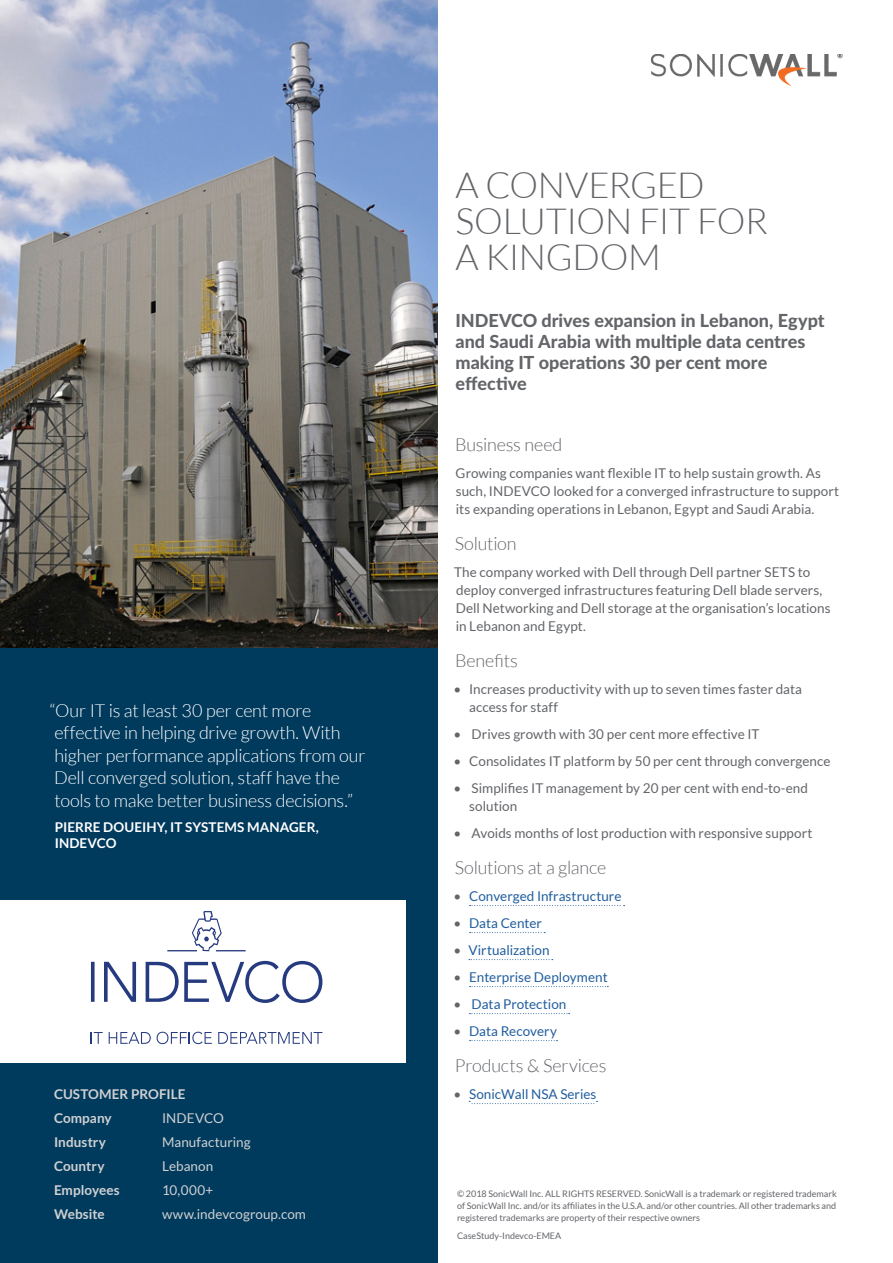
<style>
.page{position:relative;width:893px;height:1263px;background:#fff}
.page>*{position:absolute;margin:0;border:0;box-sizing:border-box;transform-origin:0 0}
.t1{font:300 36px/36px "Lato";letter-spacing:-.015em;color:#636569}
.t2{font:300 18px/22.5px "Lato";letter-spacing:-.015em;color:#fff}
.t3{font:800 18px/21px "Lato";color:#636569}
.t4{font:300 18px "Lato";letter-spacing:-.01em;color:#636569}
.t5{font:13.5px/18px "Lato";letter-spacing:.005em;color:#636569}
.t6{font:13.5px "Lato";color:#215e9e}
.t7{font:13.5px "Lato";letter-spacing:.005em;color:#d0d1d2}
.t8{font:700 13.5px "Lato";letter-spacing:.005em;color:#d0d1d2}
.t9{font:700 13.5px/16.2px "Lato";letter-spacing:.005em;color:#fff}
.t10{font:9px/12px "Lato";color:#636569;text-align:justify}
.s1{color:#636569}
</style>
<div class="page">
<img style="left:651px;top:54px;width:191px;height:32px">
<img style="left:0;top:0;width:437px;height:648px">
<svg style="left:469px;top:905px;width:156px;height:1px"></svg>
<svg style="left:470px;top:932px;width:75px;height:1px"></svg>
<svg style="left:469px;top:959px;width:84px;height:1px"></svg>
<svg style="left:470px;top:986px;width:138px;height:1px"></svg>
<svg style="left:469px;top:1013px;width:101px;height:1px"></svg>
<svg style="left:470px;top:1040px;width:87px;height:1px"></svg>
<svg style="left:469px;top:1101px;width:128px;height:3px"></svg>
<div style="left:0;top:648px;width:437px;height:615px;background:#003a5d"></div>
<div style="left:0;top:900px;width:405px;height:162px;background:#fff"></div>
<svg style="left:91px;top:962px;width:4px;height:40px"></svg>
<svg style="left:104px;top:962px;width:32px;height:40px"></svg>
<svg style="left:146px;top:961px;width:176px;height:42px"></svg>
<svg style="left:167px;top:911px;width:79px;height:40px"></svg>
<svg style="left:91px;top:1032px;width:12px;height:12px"></svg>
<svg style="left:109px;top:1032px;width:42px;height:12px"></svg>
<svg style="left:157px;top:1032px;width:55px;height:12px"></svg>
<svg style="left:218px;top:1032px;width:104px;height:12px"></svg>
<h1 class="t1" style="left:455px;top:167px;width:314px">A CONVERGED<br>SOLUTION FIT FOR<br>A KINGDOM</h1>
<h2 class="t2" style="left:49px;top:699px;width:318px">“Our IT is at least 30 per cent more effective in helping drive growth. With higher performance applications from our Dell converged solution, staff have the tools to make better business decisions.”</h2>
<p class="t9" style="left:55px;top:819px;width:266px">PIERRE DOUEIHY, IT SYSTEMS MANAGER,<br>INDEVCO</p>
<h2 class="t3" style="left:455px;top:309px;width:371px">INDEVCO drives expansion in Lebanon, Egypt and Saudi Arabia with multiple data centres making IT operations 30 per cent more effective</h2>
<h2 class="t4" style="left:455px;top:435px;width:109px">Business need</h2>
<p class="t5" style="left:456px;top:464px;width:385px">Growing companies want flexible IT to help sustain growth. As such, INDEVCO looked for a converged infrastructure to support its expanding operations in Lebanon, Egypt and Saudi Arabia.</p>
<h2 class="t4" style="left:455px;top:534px;width:63px">Solution</h2>
<p class="t5" style="left:454px;top:563px;width:378px">The company worked with Dell through Dell partner SETS to deploy converged infrastructures featuring Dell blade servers, Dell Networking and Dell storage at the organisation’s locations in Lebanon and Egypt.</p>
<h2 class="t4" style="left:455px;top:651px;width:64px">Benefits</h2>
<p class="t5" style="left:469px;top:680px;width:334px;text-indent:-15px">• Increases productivity with up to seven times faster data access for staff</p>
<p class="t5" style="left:454px;top:725px;width:307px">• Drives growth with 30 per cent more effective IT</p>
<p class="t5" style="left:454px;top:752px;width:378px">• Consolidates IT platform by 50 per cent through convergence</p>
<p class="t5" style="left:469px;top:779px;width:340px;text-indent:-16px">• Simplifies IT management by 20 per cent with end-to-end solution</p>
<p class="t5" style="left:454px;top:824px;width:361px">• Avoids months of lost production with responsive support</p>
<h2 class="t4" style="left:455px;top:858px;width:153px">Solutions at a glance</h2>
<p class="t6" style="left:454px;top:889px;width:169px"><span class="s1">•</span> Converged Infrastructure</p>
<p class="t6" style="left:454px;top:916px;width:90px"><span class="s1">•</span> Data Center</p>
<p class="t6" style="left:454px;top:943px;width:97px"><span class="s1">•</span> Virtualization</p>
<p class="t6" style="left:454px;top:970px;width:156px"><span class="s1">•</span> Enterprise Deployment</p>
<p class="t6" style="left:454px;top:997px;width:114px"><span class="s1">•</span> Data Protection</p>
<p class="t6" style="left:454px;top:1024px;width:105px"><span class="s1">•</span> Data Recovery</p>
<h2 class="t4" style="left:455px;top:1056px;width:153px">Products &amp; Services</h2>
<p class="t8" style="left:54px;top:1086px;width:133px">CUSTOMER PROFILE</p>
<p class="t6" style="left:454px;top:1087px;width:144px"><span class="s1">•</span> SonicWall NSA Series</p>
<p class="t8" style="left:54px;top:1110px;width:59px">Company</p>
<p class="t7" style="left:162px;top:1110px;width:63px">INDEVCO</p>
<p class="t8" style="left:54px;top:1134px;width:54px">Industry</p>
<p class="t7" style="left:162px;top:1134px;width:90px">Manufacturing</p>
<p class="t8" style="left:54px;top:1158px;width:52px">Country</p>
<p class="t7" style="left:162px;top:1158px;width:53px">Lebanon</p>
<p class="t8" style="left:54px;top:1182px;width:67px">Employees</p>
<p class="t7" style="left:162px;top:1182px;width:53px">10,000+</p>
<p class="t8" style="left:54px;top:1206px;width:52px">Website</p>
<p class="t7" style="left:162px;top:1206px;width:146px">www.indevcogroup.com</p>
<p class="t10" style="left:457px;top:1188px;width:381px">© 2018 SonicWall Inc. ALL RIGHTS RESERVED. SonicWall is a trademark or registered trademark of SonicWall Inc. and/or its affiliates in the U.S.A. and/or other countries. All other trademarks and registered trademarks are property of their respective owners</p>
<p class="t10" style="left:457px;top:1230px;width:106px">CaseStudy-Indevco-EMEA</p>
</div>
